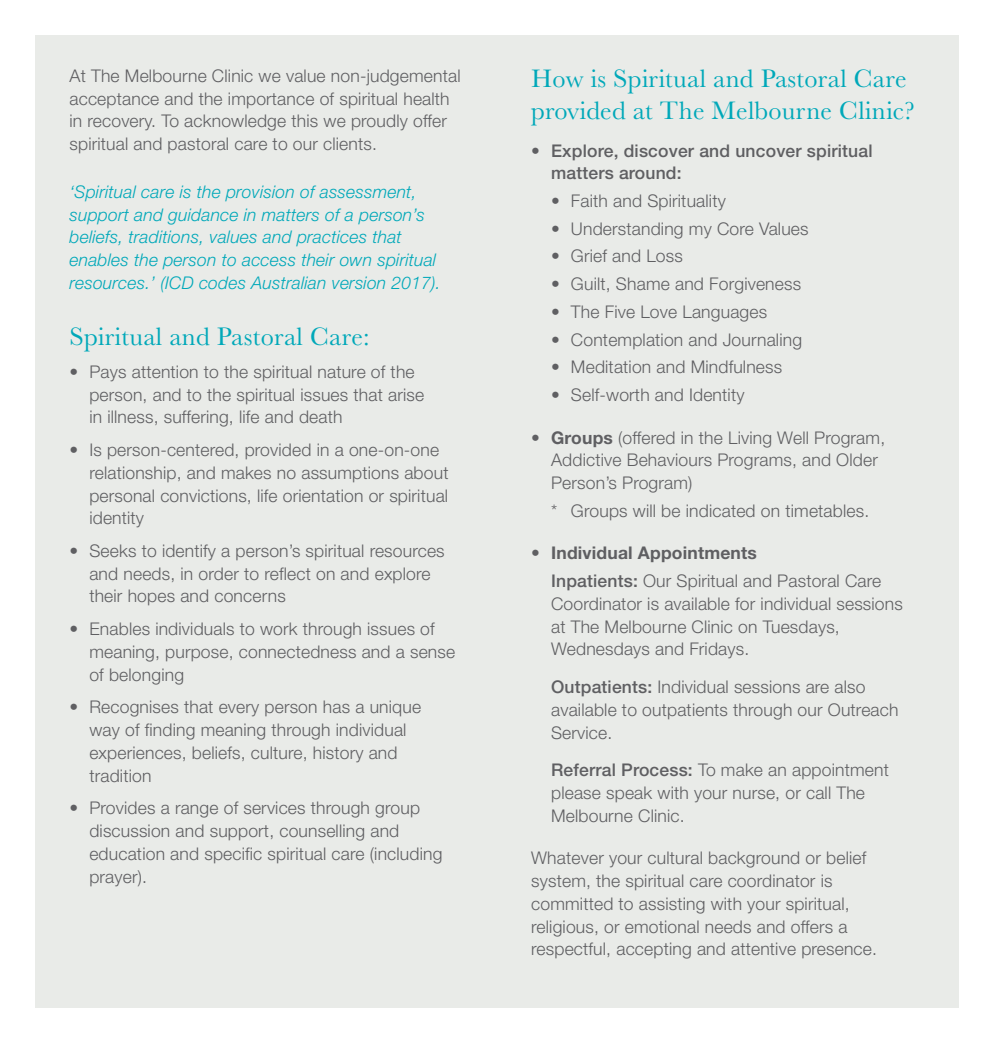
<style>
.page{position:relative;width:993px;height:1042px;background:#fff}
.page>*{position:absolute;margin:0;border:0;box-sizing:border-box;transform-origin:0 0}
.t1{font:26.25px/31.5px "Baskerville MT Std";letter-spacing:.01em;color:#00a8b9}
.t2{font:300 17.5px/22.8px "Helvetica Neue LT Std";letter-spacing:.01em;color:#5f5f62}
.t3{font:italic 300 17.5px/22.8px "Helvetica Neue LT Std";letter-spacing:.01em;color:#00a8b9}
.t4{font:500 17.5px/22.8px "Helvetica Neue LT Std";letter-spacing:.01em;color:#5f5f62}
.s1{font-weight:300}
.s2{font-weight:700}
.s3{font-weight:500}
</style>
<div class="page">
<div style="left:35px;top:35px;width:922px;height:972px;background:#e9ebe8"></div>
<p class="t2" style="left:69px;top:64px;width:392px">At The Melbourne Clinic we value non-judgemental acceptance and the importance of spiritual health in recovery. To acknowledge this we proudly offer spiritual and pastoral care to our clients.</p>
<p class="t3" style="left:69px;top:180px;width:372px">‘Spiritual care is the provision of assessment, support and guidance in matters of a person’s beliefs, traditions, values and practices that enables the person to access their own spiritual resources.’ (ICD codes Australian version 2017).</p>
<h1 class="t1" style="left:69px;top:321px;width:301px">Spiritual and Pastoral Care:</h1>
<p class="t2" style="left:89px;top:360px;width:336px;text-indent:-20px">• Pays attention to the spiritual nature of the person, and to the spiritual issues that arise in illness, suffering, life and death</p>
<p class="t2" style="left:89px;top:438px;width:360px;text-indent:-20px">• Is person-centered, provided in a one-on-one relationship, and makes no assumptions about personal convictions, life orientation or spiritual identity</p>
<p class="t2" style="left:89px;top:539px;width:357px;text-indent:-20px">• Seeks to identify a person’s spiritual resources and needs, in order to reflect on and explore their hopes and concerns</p>
<p class="t2" style="left:89px;top:617px;width:367px;text-indent:-20px">• Enables individuals to work through issues of meaning, purpose, connectedness and a sense of belonging</p>
<p class="t2" style="left:89px;top:695px;width:333px;text-indent:-20px">• Recognises that every person has a unique way of finding meaning through individual experiences, beliefs, culture, history and tradition</p>
<p class="t2" style="left:89px;top:796px;width:354px;text-indent:-20px">• Provides a range of services through group discussion and support, counselling and education and specific spiritual care (including prayer).</p>
<h1 class="t1" style="left:531px;top:63px;width:385px">How is Spiritual and Pastoral Care provided at The Melbourne Clinic?</h1>
<p class="t4" style="left:551px;top:139px;width:323px;text-indent:-20px"><span class="s1">•</span> Explore, discover and uncover spiritual matters around:</p>
<p class="t2" style="left:551px;top:189px;width:176px">• Faith and Spirituality</p>
<p class="t2" style="left:551px;top:217px;width:259px">• Understanding my Core Values</p>
<p class="t2" style="left:551px;top:244px;width:133px">• Grief and Loss</p>
<p class="t2" style="left:551px;top:272px;width:251px">• Guilt, Shame and Forgiveness</p>
<p class="t2" style="left:551px;top:300px;width:217px">• The Five Love Languages</p>
<p class="t2" style="left:551px;top:327px;width:252px">• Contemplation and Journaling</p>
<p class="t2" style="left:551px;top:355px;width:232px">• Meditation and Mindfulness</p>
<p class="t2" style="left:551px;top:383px;width:195px">• Self-worth and Identity</p>
<p class="t2" style="left:551px;top:425px;width:335px;text-indent:-20px">• <span class="s2">Groups</span> (offered in the Living Well Program,<br>Addictive Behaviours Programs, and Older<br>Person’s Program)</p>
<p class="t2" style="left:551px;top:499px;width:319px">* Groups will be indicated on timetables.</p>
<p class="t2" style="left:551px;top:539px;width:331px;line-height:27.7px;text-indent:-20px">• <span class="s2">Individual Appointments<br></span><span class="s3">Inpatients:</span> Our Spiritual and Pastoral Care</p>
<p class="t2" style="left:551px;top:592px;width:353px">Coordinator is available for individual sessions at The Melbourne Clinic on Tuesdays,<br>Wednesdays and Fridays.</p>
<p class="t2" style="left:551px;top:675px;width:349px"><span class="s3">Outpatients:</span> Individual sessions are also available to outpatients through our Outreach<br>Service.</p>
<p class="t2" style="left:551px;top:758px;width:339px"><span class="s3">Referral Process:</span> To make an appointment please speak with your nurse, or call The<br>Melbourne Clinic.</p>
<p class="t2" style="left:531px;top:846px;width:347px">Whatever your cultural background or belief system, the spiritual care coordinator is committed to assisting with your spiritual, religious, or emotional needs and offers a respectful, accepting and attentive presence.</p>
</div>
